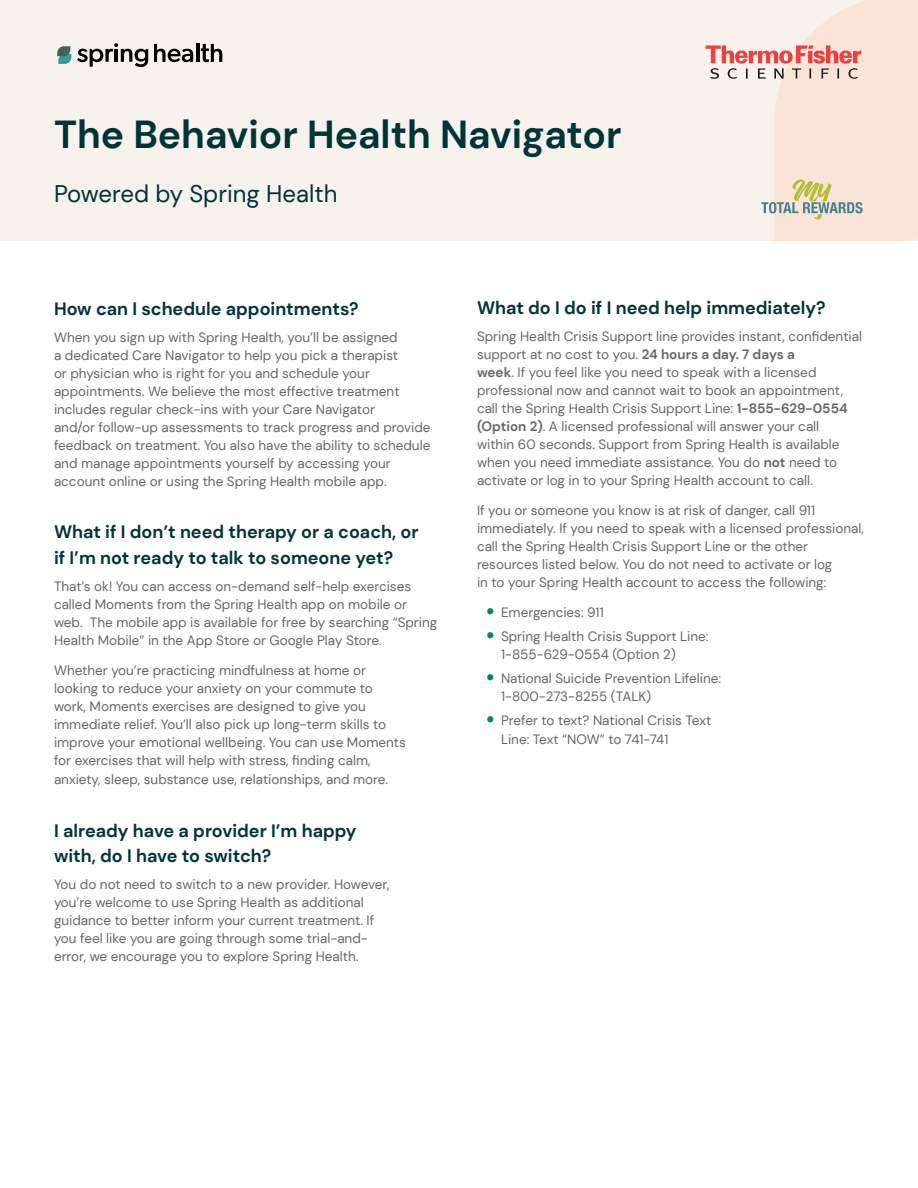
<style>
.page{position:relative;width:918px;height:1188px;background:#fff}
.page>*{position:absolute;margin:0;border:0;box-sizing:border-box;transform-origin:0 0}
.t1{font:700 39px "DM Sans";color:#003536}
.t2{font:24px "DM Sans";color:#003536}
.Paragraph{font:700 18px/25.5px "DM Sans";color:#003536}
.Paragraph-2{font:13.5px/18px "DM Sans";color:#656666}
.s1{font-weight:700}
.s2{font-weight:700;font-size:22.5px;color:#0b8565}
</style>
<div class="page">
<div style="left:0;top:0;width:918px;height:241px;background:#f8f2ef"></div>
<svg style="left:77px;top:43px;width:71px;height:24px"></svg>
<svg style="left:154px;top:44px;width:39px;height:18px"></svg>
<hr style="left:196px;top:44px;width:3px;height:18px;background:#000">
<svg style="left:201px;top:44px;width:21px;height:18px"></svg>
<svg style="left:57px;top:46px;width:14px;height:18px"></svg>
<svg style="left:706px;top:0;width:212px;height:241px"></svg>
<h1 class="t1" style="left:54px;top:110px;width:569px">The Behavior Health Navigator</h1>
<h2 class="t2" style="left:54px;top:179px;width:285px">Powered by Spring Health</h2>
<h2 class="Paragraph" style="left:54px;top:296px;width:306px">How can I schedule appointments?</h2>
<p class="Paragraph-2" style="left:54px;top:328px;width:378px">When you sign up with Spring Health, you’ll be assigned<br>a dedicated Care Navigator to help you pick a therapist<br>or physician who is right for you and schedule your appointments. We believe the most effective treatment includes regular check-ins with your Care Navigator<br>and/or follow-up assessments to track progress and provide feedback on treatment. You also have the ability to schedule and manage appointments yourself by accessing your account online or using the Spring Health mobile app.</p>
<p class="Paragraph" style="left:54px;top:519px;width:366px">What if I don’t need therapy or a coach, or if I’m not ready to talk to someone yet?</p>
<p class="Paragraph-2" style="left:54px;top:577px;width:385px">That’s ok! You can access on-demand self-help exercises called Moments from the Spring Health app on mobile or web. The mobile app is available for free by searching “Spring Health Mobile” in the App Store or Google Play Store.</p>
<p class="Paragraph-2" style="left:54px;top:661px;width:353px">Whether you’re practicing mindfulness at home or looking to reduce your anxiety on your commute to work, Moments exercises are designed to give you immediate relief. You’ll also pick up long-term skills to improve your emotional wellbeing. You can use Moments for exercises that will help with stress, finding calm,</p>
<p class="Paragraph-2" style="left:54px;top:771px;width:336px">anxiety, sleep, substance use, relationships, and more.</p>
<h2 class="Paragraph" style="left:54px;top:818px;width:304px">I already have a provider I’m happy with, do I have to switch?</h2>
<p class="Paragraph-2" style="left:54px;top:876px;width:337px">You do not need to switch to a new provider. However, you’re welcome to use Spring Health as additional guidance to better inform your current treatment. If you feel like you are going through some trial-and&shy;error, we encourage you to explore Spring Health.</p>
<h2 class="Paragraph" style="left:477px;top:294px;width:350px">What do I do if I need help immediately?</h2>
<p class="Paragraph-2" style="left:477px;top:327px;width:387px">Spring Health Crisis Support line provides instant, confidential support at no cost to you. <span class="s1">24 hours a day. 7 days a<br>week</span>. If you feel like you need to speak with a licensed professional now and cannot wait to book an appointment, call the Spring Health Crisis Support Line: <span class="s1">1-855-629-0554 (Option 2)</span>. A licensed professional will answer your call<br>within 60 seconds. Support from Spring Health is available when you need immediate assistance. You do <span class="s1">not</span> need to activate or log in to your Spring Health account to call.</p>
<p class="Paragraph-2" style="left:477px;top:501px;width:388px">If you or someone you know is at risk of danger, call 911 immediately. If you need to speak with a licensed professional, call the Spring Health Crisis Support Line or the other resources listed below. You do not need to activate or log<br>in to your Spring Health account to access the following:</p>
<p class="Paragraph-2" style="left:486px;top:603px;width:119px"><span class="s2">•</span> Emergencies: 911</p>
<p class="Paragraph-2" style="left:501px;top:627px;width:209px;text-indent:-15px"><span class="s2">•</span> Spring Health Crisis Support Line:<br>1-855-629-0554 (Option 2)</p>
<p class="Paragraph-2" style="left:501px;top:669px;width:222px;text-indent:-15px"><span class="s2">•</span> National Suicide Prevention Lifeline:<br>1-800-273-8255 (TALK)</p>
<p class="Paragraph-2" style="left:501px;top:710px;width:212px;line-height:19.5px;text-indent:-15px"><span class="s2">•</span> Prefer to text? National Crisis Text<br>Line: Text “NOW” to 741-741</p>
</div>
